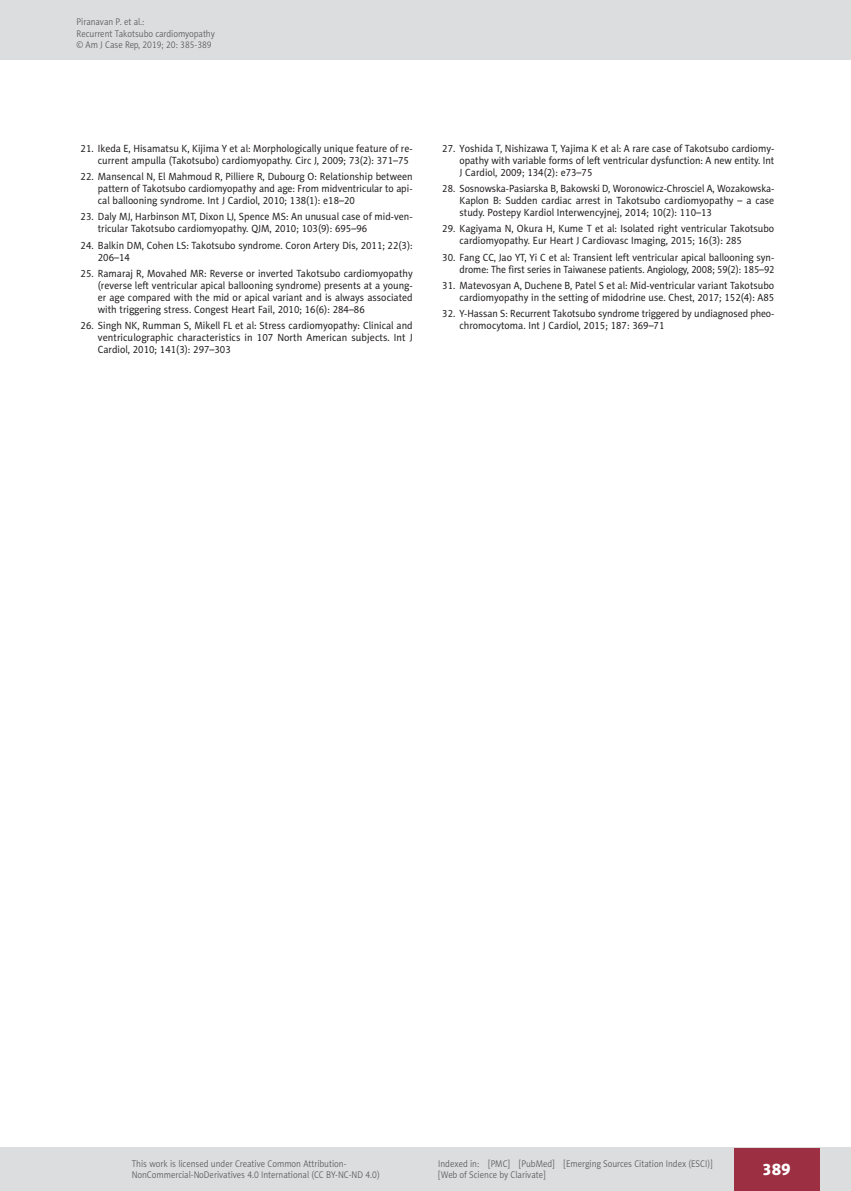
<style>
.page{position:relative;width:851px;height:1191px;background:#fff}
.page>*{position:absolute;margin:0;border:0;box-sizing:border-box;transform-origin:0 0}
.t1{font:16.5px "Naomi Sans EFN Heavy";color:#fff}
.AJCR_Referencje_punk{font:10.5px/12px "Naomi Sans EFN";color:#231f20;scale:.95 1}
.AJCR_Referencje_punk-2{font:10.5px/12px "Naomi Sans EFN";color:#231f20;text-align:justify;scale:.93 1}
.t2{font:9.75px/11.2px "Naomi Sans EFN Light";color:#57585a;scale:.9 1}
</style>
<div class="page">
<div style="left:0;top:1148px;width:850px;height:43px;background:#dcdddf"></div>
<div style="left:733px;top:1147px;width:86px;height:43px;background:#9d2f42"></div>
<div style="left:0;top:0;width:850px;height:60px;background:#dcdddf"></div>
<p class="t2" style="left:77px;top:16px;width:155px">Piranavan P. et al.:<br>Recurrent Takotsubo cardiomyopathy © Am J Case Rep, 2019; 20: 385-389</p>
<p class="AJCR_Referencje_punk" style="left:98px;top:142px;width:333px;text-indent:-17px">21. Ikeda E, Hisamatsu K, Kijima Y et al: Morphologically unique feature of re&shy;current ampulla (Takotsubo) cardiomyopathy. Circ J, 2009; 73(2): 371–75</p>
<p class="AJCR_Referencje_punk" style="left:98px;top:171px;width:333px;text-align:justify;text-indent:-17px">22. Mansencal N, El Mahmoud R, Pilliere R, Dubourg O: Relationship between pattern of Takotsubo cardiomyopathy and age: From midventricular to api&shy;cal ballooning syndrome. Int J Cardiol, 2010; 138(1): e18–20</p>
<p class="AJCR_Referencje_punk" style="left:98px;top:211px;width:333px;text-indent:-17px">23. Daly MJ, Harbinson MT, Dixon LJ, Spence MS: An unusual case of mid-ven&shy;tricular Takotsubo cardiomyopathy. QJM, 2010; 103(9): 695–96</p>
<p class="AJCR_Referencje_punk" style="left:98px;top:239px;width:333px;text-indent:-17px">24. Balkin DM, Cohen LS: Takotsubo syndrome. Coron Artery Dis, 2011; 22(3):<br>206–14</p>
<p class="AJCR_Referencje_punk" style="left:98px;top:267px;width:333px;text-align:justify;text-indent:-17px">25. Ramaraj R, Movahed MR: Reverse or inverted Takotsubo cardiomyopathy (reverse left ventricular apical ballooning syndrome) presents at a young&shy;er age compared with the mid or apical variant and is always associated with triggering stress. Congest Heart Fail, 2010; 16(6): 284–86</p>
<p class="AJCR_Referencje_punk" style="left:98px;top:320px;width:333px;text-align:justify;text-indent:-17px">26. Singh NK, Rumman S, Mikell FL et al: Stress cardiomyopathy: Clinical and ventriculographic characteristics in 107 North American subjects. Int J Cardiol, 2010; 141(3): 297–303</p>
<p class="AJCR_Referencje_punk" style="left:459px;top:142px;width:333px;text-align:justify;text-indent:-17px">27. Yoshida T, Nishizawa T, Yajima K et al: A rare case of Takotsubo cardiomy&shy;opathy with variable forms of left ventricular dysfunction: A new entity. Int J Cardiol, 2009; 134(2): e73–75</p>
<p class="AJCR_Referencje_punk-2" style="left:459px;top:183px;width:340px;text-indent:-17px">28. Sosnowska-Pasiarska B, Bakowski D, Woronowicz-Chrosciel A, Wozakowska-Kaplon B: Sudden cardiac arrest in Takotsubo cardiomyopathy – a case study. Postepy Kardiol Interwencyjnej, 2014; 10(2): 110–13</p>
<p class="AJCR_Referencje_punk" style="left:459px;top:223px;width:333px;text-indent:-17px">29. Kagiyama N, Okura H, Kume T et al: Isolated right ventricular Takotsubo cardiomyopathy. Eur Heart J Cardiovasc Imaging, 2015; 16(3): 285</p>
<p class="AJCR_Referencje_punk" style="left:442px;top:251px;width:351px;text-align:right">30. Fang CC, Jao YT, Yi C et al: Transient left ventricular apical ballooning syn&shy;drome: The first series in Taiwanese patients. Angiology, 2008; 59(2): 185–92</p>
<p class="AJCR_Referencje_punk" style="left:442px;top:279px;width:351px;text-align:right">31. Matevosyan A, Duchene B, Patel S et al: Mid-ventricular variant Takotsubo cardiomyopathy in the setting of midodrine use. Chest, 2017; 152(4): A85</p>
<p class="AJCR_Referencje_punk-2" style="left:459px;top:308px;width:340px;text-indent:-17px">32. Y-Hassan S: Recurrent Takotsubo syndrome triggered by undiagnosed pheo&shy;chromocytoma. Int J Cardiol, 2015; 187: 369–71</p>
<p class="t2" style="left:132px;top:1158px;width:277px">This work is licensed under Creative Common Attribution-<br>NonCommercial-NoDerivatives 4.0 International (CC BY-NC-ND 4.0)</p>
<p class="t2" style="left:438px;top:1158px;width:306px">Indexed in: [PMC] [PubMed] [Emerging Sources Citation Index (ESCI)] [Web of Science by Clarivate]</p>
<h1 class="t1" style="left:762px;top:1159px;width:30px">389</h1>
</div>
